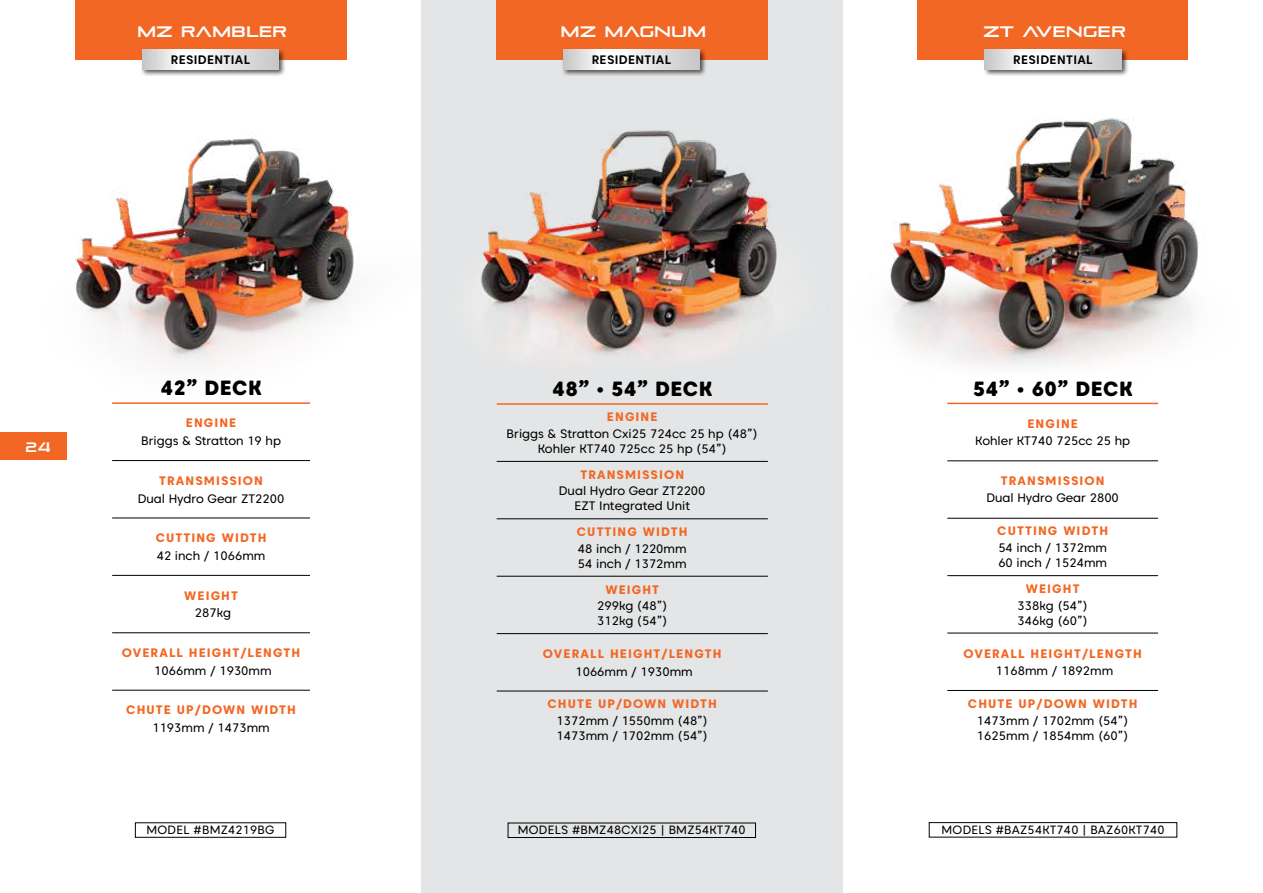
<style>
.page{position:relative;width:1263px;height:893px;background:#fff}
.page>*{position:absolute;margin:0;border:0;box-sizing:border-box;transform-origin:0 0}
.t1{font:800 20.55px "Caros Soft";letter-spacing:.02em;color:#000}
.t2{font:700 15.15px "Pirulen Rg";letter-spacing:.04em;color:#fff}
.t3{font:700 13.65px "Pirulen Rg";color:#fff}
.t4{font:12.3px/15px "Caros Soft";color:#000}
.t5{font:800 12.3px "Caros Soft";letter-spacing:.09em;color:#f26723}
.t6{font:700 12.3px "Caros Soft";letter-spacing:.03em;color:#000}
.t7{font:12px "Caros Soft";letter-spacing:.02em;color:#000}
.s1{font-family:"Azo Sans";font-weight:900}
</style>
<div class="page">
<div style="left:421px;top:0;width:421px;height:893px;background:#e4e5e6"></div>
<div style="left:75px;top:0;width:271px;height:60px;background:#f26723"></div>
<img style="left:0;top:137px;width:354px;height:296px">
<img style="left:481px;top:130px;width:296px;height:228px">
<img style="left:890px;top:118px;width:308px;height:248px">
<hr style="left:112px;top:460px;width:198px;height:1px;background:#000">
<hr style="left:112px;top:518px;width:198px;height:1px;background:#000">
<hr style="left:112px;top:575px;width:198px;height:1px;background:#000">
<hr style="left:112px;top:632px;width:198px;height:1px;background:#000">
<hr style="left:112px;top:690px;width:198px;height:1px;background:#000">
<hr style="left:112px;top:402px;width:198px;height:2px;background:#f26723">
<hr style="left:497px;top:461px;width:271px;height:1px;background:#000">
<hr style="left:497px;top:519px;width:271px;height:1px;background:#000">
<hr style="left:497px;top:576px;width:271px;height:1px;background:#000">
<hr style="left:497px;top:633px;width:271px;height:1px;background:#000">
<hr style="left:497px;top:691px;width:271px;height:1px;background:#000">
<hr style="left:497px;top:403px;width:271px;height:2px;background:#f26723">
<hr style="left:947px;top:461px;width:211px;height:1px;background:#000">
<hr style="left:947px;top:518px;width:211px;height:1px;background:#000">
<hr style="left:947px;top:575px;width:211px;height:1px;background:#000">
<hr style="left:947px;top:633px;width:211px;height:1px;background:#000">
<hr style="left:947px;top:690px;width:211px;height:1px;background:#000">
<hr style="left:947px;top:403px;width:211px;height:1px;background:#f26723">
<div style="left:141px;top:48px;width:145px;height:29px;background:#000;opacity:.66"></div>
<svg style="left:142px;top:50px;width:137px;height:19px"></svg>
<div style="left:496px;top:0;width:272px;height:60px;background:#f26723"></div>
<div style="left:917px;top:0;width:271px;height:60px;background:#f26723"></div>
<div style="left:135px;top:822px;width:151px;height:16px;border:1px solid #000"></div>
<div style="left:508px;top:823px;width:248px;height:15px;border:1px solid #000"></div>
<div style="left:929px;top:822px;width:248px;height:15px;border:1px solid #000"></div>
<div style="left:0;top:433px;width:67px;height:27px;background:#f26723"></div>
<div style="left:562px;top:48px;width:145px;height:29px;background:#000;opacity:.66"></div>
<svg style="left:563px;top:50px;width:137px;height:19px"></svg>
<div style="left:983px;top:48px;width:146px;height:29px;background:#000;opacity:.66"></div>
<svg style="left:985px;top:50px;width:136px;height:19px"></svg>
<p class="t2" style="left:137px;top:23px;width:151px">MZ RAMBLER</p>
<p class="t6" style="left:171px;top:52px;width:81px">RESIDENTIAL</p>
<p class="t2" style="left:561px;top:23px;width:147px">MZ MAGNUM</p>
<p class="t2" style="left:983px;top:23px;width:144px">ZT AVENGER</p>
<p class="t6" style="left:592px;top:52px;width:81px">RESIDENTIAL</p>
<p class="t6" style="left:1013px;top:52px;width:81px">RESIDENTIAL</p>
<p class="t3" style="left:26px;top:439px;width:26px">24</p>
<h1 class="t1" style="left:161px;top:374px;width:102px">42” DECK</h1>
<p class="t5" style="left:186px;top:415px;width:52px">ENGINE</p>
<p class="t4" style="left:141px;top:433px;width:141px">Briggs &amp; Stratton 19 hp</p>
<p class="t5" style="left:159px;top:472px;width:105px">TRANSMISSION</p>
<p class="t4" style="left:138px;top:491px;width:148px">Dual Hydro Gear ZT2200</p>
<p class="t5" style="left:156px;top:530px;width:112px">CUTTING WIDTH</p>
<p class="t4" style="left:157px;top:548px;width:110px">42 inch / 1066mm</p>
<p class="t5" style="left:184px;top:587px;width:55px">WEIGHT</p>
<p class="t4" style="left:195px;top:605px;width:38px">287kg</p>
<p class="t5" style="left:122px;top:645px;width:180px">OVERALL HEIGHT/LENGTH</p>
<p class="t4" style="left:154px;top:663px;width:119px">1066mm / 1930mm</p>
<p class="t5" style="left:126px;top:702px;width:171px">CHUTE UP/DOWN WIDTH</p>
<p class="t4" style="left:152px;top:720px;width:119px">1193mm / 1473mm</p>
<h1 class="t1" style="left:552px;top:376px;width:161px">48” <span class="s1">•</span> 54” DECK</h1>
<p class="t5" style="left:607px;top:409px;width:52px">ENGINE</p>
<p class="t4" style="left:507px;top:426px;width:253px;text-align:center">Briggs &amp; Stratton Cxi25 724cc 25 hp (48”)<br>Kohler KT740 725cc 25 hp (54”)</p>
<p class="t5" style="left:580px;top:466px;width:105px">TRANSMISSION</p>
<p class="t4" style="left:559px;top:483px;width:148px;text-align:center">Dual Hydro Gear ZT2200<br>EZT Integrated Unit</p>
<p class="t5" style="left:577px;top:524px;width:112px">CUTTING WIDTH</p>
<p class="t4" style="left:578px;top:541px;width:110px">48 inch / 1220mm<br>54 inch / 1372mm</p>
<p class="t5" style="left:605px;top:581px;width:55px">WEIGHT</p>
<p class="t4" style="left:597px;top:598px;width:72px">299kg (48”)<br>312kg (54”)</p>
<p class="t5" style="left:543px;top:645px;width:180px">OVERALL HEIGHT/LENGTH</p>
<p class="t4" style="left:575px;top:664px;width:119px">1066mm / 1930mm</p>
<p class="t5" style="left:547px;top:696px;width:171px">CHUTE UP/DOWN WIDTH</p>
<p class="t4" style="left:556px;top:713px;width:153px">1372mm / 1550mm (48”)<br>1473mm / 1702mm (54”)</p>
<h1 class="t1" style="left:973px;top:375px;width:161px">54” <span class="s1">•</span> 60” DECK</h1>
<p class="t5" style="left:1027px;top:416px;width:52px">ENGINE</p>
<p class="t4" style="left:975px;top:433px;width:156px">Kohler KT740 725cc 25 hp</p>
<p class="t5" style="left:1001px;top:473px;width:105px">TRANSMISSION</p>
<p class="t4" style="left:986px;top:490px;width:134px">Dual Hydro Gear 2800</p>
<p class="t5" style="left:997px;top:523px;width:112px">CUTTING WIDTH</p>
<p class="t4" style="left:998px;top:540px;width:110px">54 inch / 1372mm<br>60 inch / 1524mm</p>
<p class="t5" style="left:1026px;top:580px;width:55px">WEIGHT</p>
<p class="t4" style="left:1017px;top:598px;width:72px">338kg (54”)<br>346kg (60”)</p>
<p class="t5" style="left:963px;top:645px;width:180px">OVERALL HEIGHT/LENGTH</p>
<p class="t4" style="left:996px;top:663px;width:119px">1168mm / 1892mm</p>
<p class="t5" style="left:968px;top:695px;width:171px">CHUTE UP/DOWN WIDTH</p>
<p class="t4" style="left:977px;top:713px;width:153px">1473mm / 1702mm (54”)<br>1625mm / 1854mm (60”)</p>
<p class="t7" style="left:147px;top:822px;width:129px">MODEL #BMZ4219BG</p>
<p class="t7" style="left:518px;top:822px;width:229px">MODELS #BMZ48CXI25 | BMZ54KT740</p>
<p class="t7" style="left:942px;top:822px;width:224px">MODELS #BAZ54KT740 | BAZ60KT740</p>
</div>
